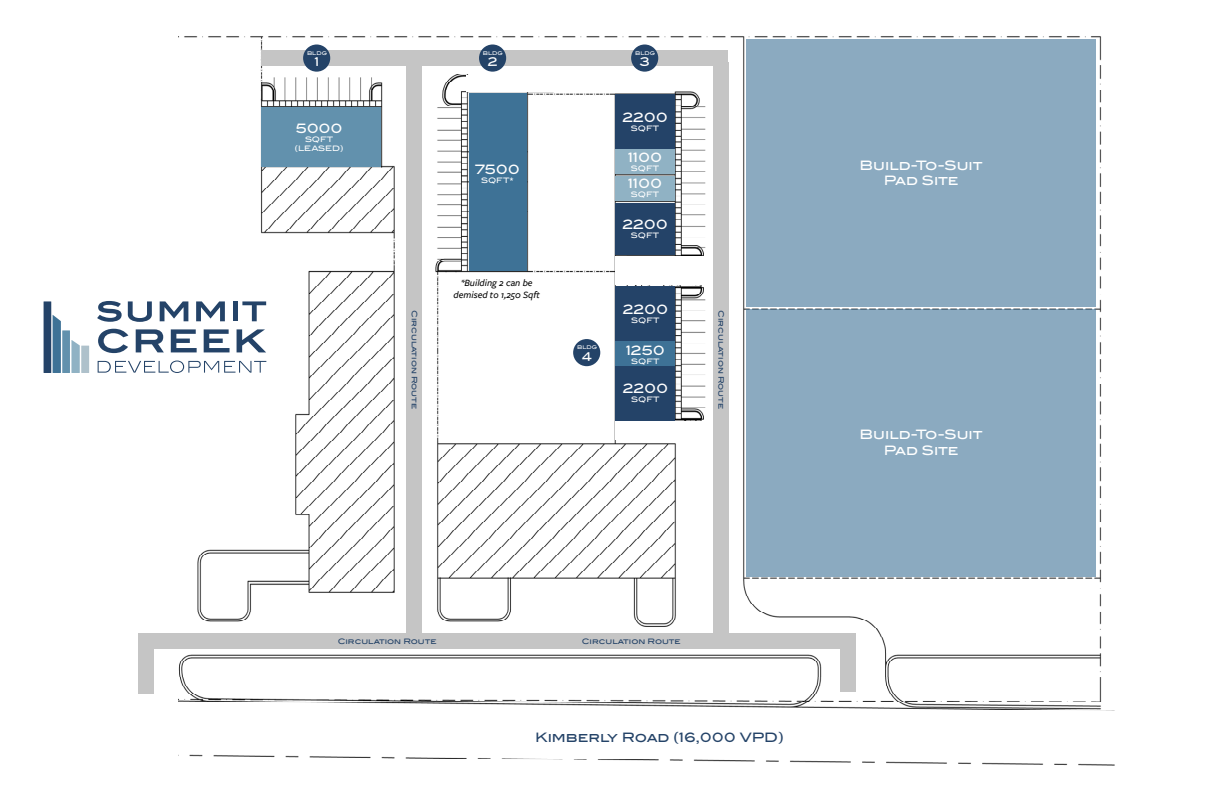
<style>
.page{position:relative;width:1224px;height:792px;background:#fff}
.page>*{position:absolute;margin:0;border:0;box-sizing:border-box;transform-origin:0 0}
.t1{font:13px/15.6px "Blair ITC Std";letter-spacing:-.01em;color:#fff;text-align:center}
.t2{font:13px "Blair ITC Std";color:#244368}
.t3{font:italic 500 10px/12px "Freight Sans Pro";color:#000;text-align:center}
.t4{font:7.5px "Blair ITC Std";color:#244368}
.t5{font:7.5px/9px "Blair ITC Std";color:#fff;text-align:center}
.t6{font:5px "Blair ITC Std";color:#fff}
</style>
<div class="page">
<img style="left:178px;top:754px;width:937px;height:12px">
<img style="left:177px;top:36px;width:938px;height:675px">
<div style="left:616px;top:340px;width:59px;height:29px;background:#3e7296"></div>
<div style="left:469px;top:93px;width:57px;height:178px;background:#3e7296"></div>
<div style="left:615px;top:150px;width:60px;height:24px;background:#90b2c4"></div>
<div style="left:615px;top:176px;width:60px;height:24px;background:#90b2c4"></div>
<div style="left:615px;top:95px;width:60px;height:54px;background:#244368"></div>
<div style="left:615px;top:203px;width:60px;height:52px;background:#244368"></div>
<div style="left:616px;top:287px;width:59px;height:54px;background:#244368"></div>
<div style="left:616px;top:366px;width:59px;height:54px;background:#244368"></div>
<div style="left:261px;top:50px;width:467px;height:15px;background:#c5c5c5"></div>
<div style="left:747px;top:40px;width:349px;height:267px;background:#8baac0"></div>
<div style="left:747px;top:309px;width:349px;height:268px;background:#8baac0"></div>
<div style="left:62px;top:330px;width:8px;height:43px;background:#6291ad"></div>
<svg style="left:71px;top:340px;width:9px;height:33px"></svg>
<div style="left:81px;top:346px;width:8px;height:27px;background:#aec1cb"></div>
<svg style="left:53px;top:315px;width:8px;height:58px"></svg>
<div style="left:44px;top:301px;width:7px;height:72px;background:#244368"></div>
<svg style="left:97px;top:301px;width:25px;height:21px"></svg>
<svg style="left:128px;top:301px;width:24px;height:21px"></svg>
<svg style="left:160px;top:301px;width:28px;height:20px"></svg>
<svg style="left:196px;top:301px;width:29px;height:20px"></svg>
<hr style="left:233px;top:301px;width:4px;height:20px;background:#244368">
<svg style="left:242px;top:301px;width:24px;height:20px"></svg>
<svg style="left:98px;top:329px;width:30px;height:24px"></svg>
<svg style="left:136px;top:329px;width:28px;height:23px"></svg>
<svg style="left:171px;top:329px;width:26px;height:23px"></svg>
<svg style="left:204px;top:329px;width:26px;height:23px"></svg>
<svg style="left:237px;top:329px;width:29px;height:23px"></svg>
<svg style="left:98px;top:361px;width:168px;height:12px"></svg>
<div style="left:146px;top:633px;width:702px;height:15px;background:#c5c5c5"></div>
<div style="left:713px;top:62px;width:15px;height:571px;background:#c5c5c5"></div>
<div style="left:407px;top:62px;width:15px;height:571px;background:#c5c5c5"></div>
<div style="left:841px;top:633px;width:15px;height:59px;background:#c5c5c5"></div>
<div style="left:138px;top:633px;width:16px;height:61px;background:#c5c5c5"></div>
<div style="left:261px;top:108px;width:120px;height:59px;background:#6291ad"></div>
<div style="left:303px;top:45px;width:27px;height:27px;background:#244368;border-radius:50%"></div>
<div style="left:479px;top:45px;width:27px;height:27px;background:#244368;border-radius:50%"></div>
<div style="left:631px;top:45px;width:27px;height:27px;background:#244368;border-radius:50%"></div>
<div style="left:573px;top:339px;width:27px;height:27px;background:#244368;border-radius:50%"></div>
<div style="left:466px;top:75px;width:92px;height:17px;background:#fff"></div>
<div style="left:615px;top:256px;width:92px;height:29px;background:#fff"></div>
<div style="left:615px;top:422px;width:92px;height:18px;background:#fff"></div>
<p class="t6" style="left:307px;top:50px;width:22px">BLDG</p>
<p class="t6" style="left:483px;top:50px;width:22px">BLDG</p>
<p class="t6" style="left:635px;top:50px;width:22px">BLDG</p>
<p class="t1" style="left:296px;top:121px;width:48px">5000</p>
<p class="t5" style="left:295px;top:135px;width:50px">SQFT (LEASED)</p>
<p class="t1" style="left:475px;top:162px;width:46px">7500</p>
<p class="t5" style="left:481px;top:176px;width:34px">SQFT*</p>
<p class="t3" style="left:454px;top:276px;width:88px">*Building 2 can be demised to 1,250 Sqft</p>
<p class="t1" style="left:622px;top:109px;width:47px">2200</p>
<p class="t5" style="left:631px;top:124px;width:30px">SQFT</p>
<p class="t1" style="left:628px;top:149px;width:36px">1100</p>
<p class="t5" style="left:631px;top:164px;width:30px">SQFT</p>
<p class="t1" style="left:628px;top:176px;width:36px">1100</p>
<p class="t5" style="left:631px;top:190px;width:30px">SQFT</p>
<p class="t1" style="left:622px;top:217px;width:47px">2200</p>
<p class="t5" style="left:631px;top:231px;width:30px">SQFT</p>
<p class="t1" style="left:623px;top:301px;width:47px">2200</p>
<p class="t5" style="left:631px;top:316px;width:30px">SQFT</p>
<p class="t4" style="left:419px;top:310px;width:100px;rotate:90deg">Circulation Route</p>
<p class="t4" style="left:726px;top:310px;width:100px;rotate:90deg">Circulation Route</p>
<p class="t1" style="left:626px;top:342px;width:40px">1250</p>
<p class="t5" style="left:631px;top:357px;width:30px">SQFT</p>
<p class="t6" style="left:577px;top:345px;width:22px">BLDG</p>
<p class="t1" style="left:623px;top:381px;width:47px">2200</p>
<p class="t5" style="left:631px;top:395px;width:30px">SQFT</p>
<p class="t4" style="left:338px;top:637px;width:100px">Circulation Route</p>
<p class="t4" style="left:582px;top:637px;width:100px">Circulation Route</p>
<p class="t2" style="left:535px;top:730px;width:250px">Kimberly Road (16,000 VPD)</p>
<p class="t1" style="left:860px;top:157px;width:125px">Build-To-Suit<br>Pad Site</p>
<p class="t1" style="left:860px;top:427px;width:125px">Build-To-Suit<br>Pad Site</p>
</div>
